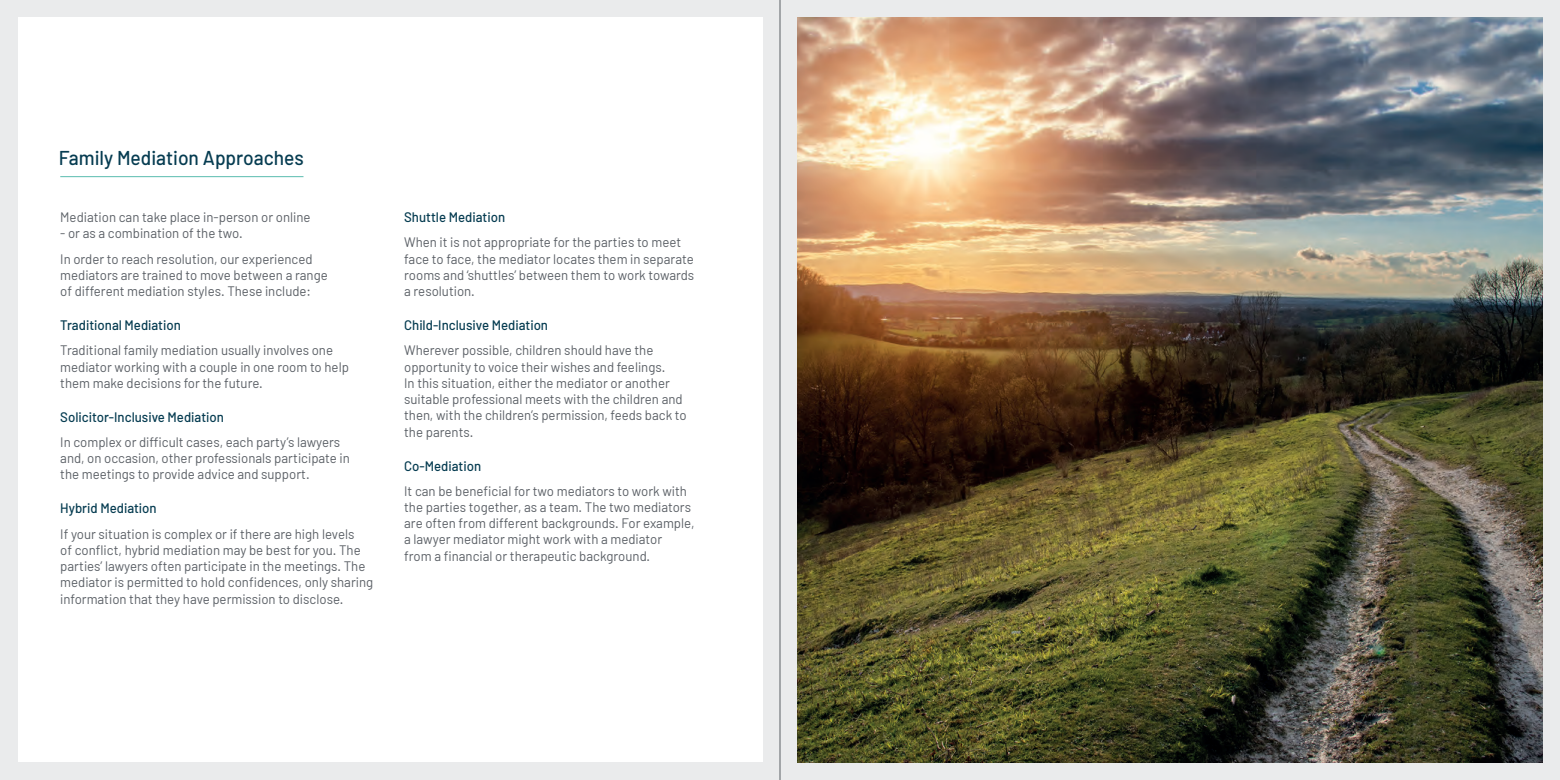
<style>
.page{position:relative;width:1560px;height:780px;background:#fff}
.page>*{position:absolute;margin:0;border:0;box-sizing:border-box;transform-origin:0 0}
.t1{font:500 20px "Barlow";color:#063c51;scale:.96 1}
.t2{font:13.75px/16.2px "Barlow";color:#5b6066;scale:.96 1}
.t3{font:500 13.75px "Barlow";color:#063c51;scale:.96 1}
</style>
<div class="page">
<div style="left:0;top:0;width:1559px;height:780px;background:#eaebec"></div>
<div style="left:18px;top:18px;width:744px;height:744px;background:#fff"></div>
<hr style="left:60px;top:176px;width:243px;height:1px;background:#5abcaf">
<img style="left:797px;top:18px;width:744px;height:744px">
<hr style="left:779px;top:0;width:1px;height:780px;background:#5b6066">
<h1 class="t1" style="left:59px;top:146px;width:257px">Family Mediation Approaches</h1>
<p class="t2" style="left:60px;top:209px;width:262px">Mediation can take place in-person or online</p>
<p class="t2" style="left:60px;top:220px;width:264px;line-height:25.1px">- or as a combination of the two.<br>In order to reach resolution, our experienced</p>
<p class="t2" style="left:60px;top:266px;width:280px">mediators are trained to move between a range of different mediation styles. These include:</p>
<p class="t3" style="left:60px;top:316px;width:127px">Traditional Mediation</p>
<p class="t2" style="left:60px;top:342px;width:302px">Traditional family mediation usually involves one mediator working with a couple in one room to help them make decisions for the future.</p>
<p class="t3" style="left:60px;top:408px;width:172px">Solicitor-Inclusive Mediation</p>
<p class="t2" style="left:60px;top:433px;width:303px">In complex or difficult cases, each party’s lawyers and, on occasion, other professionals participate in the meetings to provide advice and support.</p>
<p class="t3" style="left:60px;top:500px;width:102px">Hybrid Mediation</p>
<p class="t2" style="left:60px;top:525px;width:327px">If your situation is complex or if there are high levels<br>of conflict, hybrid mediation may be best for you. The parties’ lawyers often participate in the meetings. The mediator is permitted to hold confidences, only sharing information that they have permission to disclose.</p>
<p class="t3" style="left:404px;top:209px;width:107px">Shuttle Mediation</p>
<p class="t2" style="left:404px;top:234px;width:304px">When it is not appropriate for the parties to meet face to face, the mediator locates them in separate rooms and ‘shuttles’ between them to work towards a resolution.</p>
<p class="t3" style="left:404px;top:316px;width:151px">Child-Inclusive Mediation</p>
<p class="t2" style="left:404px;top:342px;width:296px">Wherever possible, children should have the opportunity to voice their wishes and feelings.<br>In this situation, either the mediator or another suitable professional meets with the children and then, with the children’s permission, feeds back to the parents.</p>
<p class="t3" style="left:404px;top:457px;width:82px">Co-Mediation</p>
<p class="t2" style="left:404px;top:482px;width:304px">It can be beneficial for two mediators to work with the parties together, as a team. The two mediators are often from different backgrounds. For example, a lawyer mediator might work with a mediator<br>from a financial or therapeutic background.</p>
</div>
